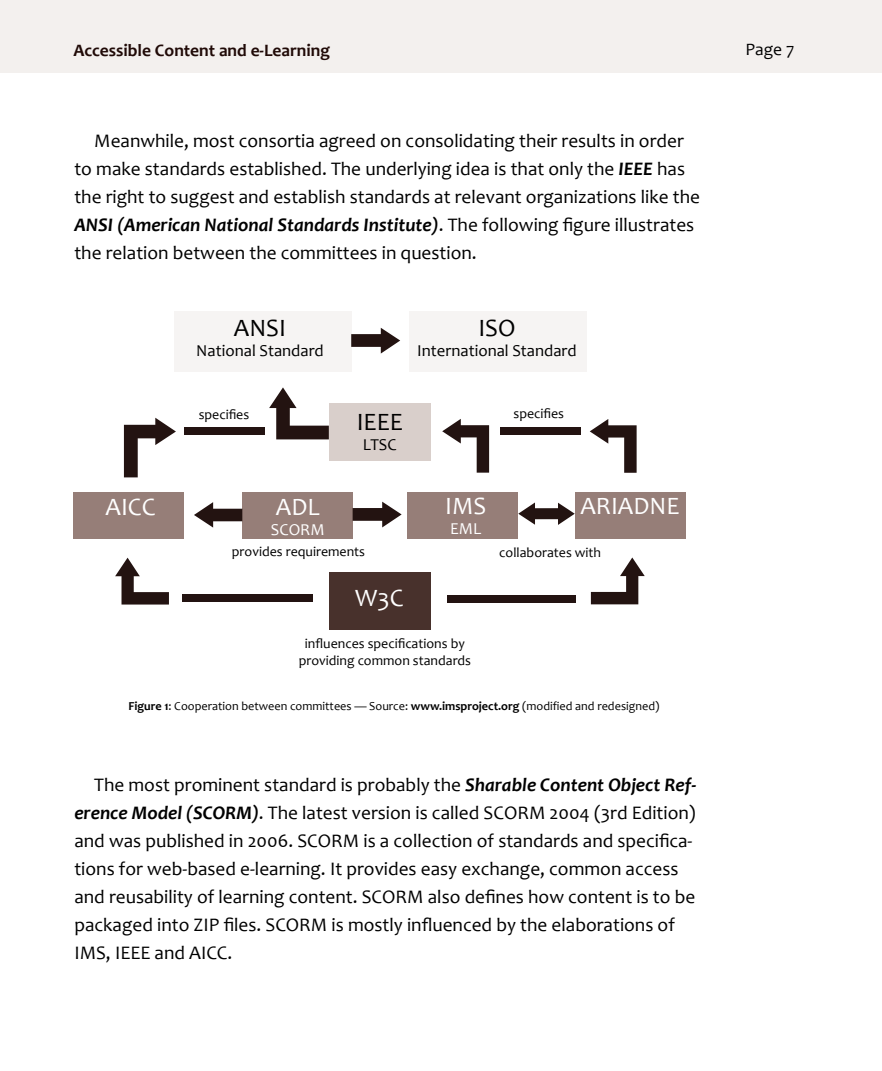
<style>
.page{position:relative;width:882px;height:1071px;background:#fff}
.page>*{position:absolute;margin:0;border:0;box-sizing:border-box;transform-origin:0 0}
.t1{font:25.03px "Candara";color:#fff}
.t2{font:25.03px "Candara";color:#000}
.t3{font:19.25px/28px "Candara";color:#000}
.t4{font:700 17.5px "Candara";color:#200a07}
.t5{font:17.5px "Candara";color:#000}
.t6{font:16.8px "Candara";color:#000}
.t7{font:16.8px "Candara";color:#fff}
.t8{font:14px/16.8px "Candara";color:#000;text-align:center}
.t9{font:12.25px "Candara";color:#000}
.s1{font-weight:700;font-style:italic}
.s2{font-weight:700}
</style>
<div class="page">
<div style="left:0;top:0;width:882px;height:72px;background:#f3f0ee"></div>
<div style="left:329px;top:572px;width:102px;height:57px;background:#48312c"></div>
<div style="left:174px;top:311px;width:177px;height:61px;background:#f6f4f3"></div>
<div style="left:409px;top:311px;width:177px;height:61px;background:#f6f4f3"></div>
<div style="left:329px;top:403px;width:102px;height:57px;background:#d9cfcb"></div>
<div style="left:74px;top:492px;width:110px;height:46px;background:#967e78"></div>
<div style="left:242px;top:492px;width:111px;height:47px;background:#967e78"></div>
<div style="left:408px;top:492px;width:110px;height:47px;background:#967e78"></div>
<div style="left:575px;top:492px;width:111px;height:46px;background:#967e78"></div>
<svg style="left:442px;top:419px;width:47px;height:54px"></svg>
<svg style="left:194px;top:502px;width:48px;height:26px"></svg>
<svg style="left:518px;top:502px;width:57px;height:23px"></svg>
<svg style="left:353px;top:502px;width:49px;height:25px"></svg>
<svg style="left:269px;top:387px;width:60px;height:52px"></svg>
<svg style="left:351px;top:328px;width:49px;height:26px"></svg>
<svg style="left:124px;top:418px;width:52px;height:59px"></svg>
<svg style="left:590px;top:419px;width:47px;height:54px"></svg>
<div style="left:500px;top:428px;width:80px;height:7px;background:#231311"></div>
<svg style="left:591px;top:557px;width:54px;height:47px"></svg>
<svg style="left:115px;top:558px;width:54px;height:47px"></svg>
<div style="left:447px;top:595px;width:129px;height:7px;background:#231311"></div>
<div style="left:185px;top:428px;width:80px;height:7px;background:#231311"></div>
<div style="left:182px;top:595px;width:131px;height:7px;background:#231311"></div>
<p class="t4" style="left:73px;top:40px;width:258px">Accessible Content and e-Learning</p>
<p class="t5" style="left:746px;top:39px;width:50px">Page 7</p>
<p class="t3" style="left:74px;top:127px;width:627px;text-indent:20px">Meanwhile, most consortia agreed on consolidating their results in order to make standards established. The underlying idea is that only the <span class="s1">IEEE</span> has the right to suggest and establish standards at relevant organizations like the <span class="s1">ANSI (American National Standards Institute)</span>. The following figure illustrates the relation between the committees in question.</p>
<h1 class="t2" style="left:234px;top:313px;width:54px">ANSI</h1>
<p class="t6" style="left:196px;top:340px;width:129px">National Standard</p>
<h1 class="t2" style="left:478px;top:313px;width:39px">ISO</h1>
<p class="t6" style="left:417px;top:341px;width:161px">International Standard</p>
<p class="t8" style="left:199px;top:406px;width:52px">specifies</p>
<p class="t8" style="left:514px;top:405px;width:52px">specifies</p>
<h1 class="t2" style="left:357px;top:407px;width:48px">IEEE</h1>
<p class="t6" style="left:363px;top:435px;width:35px">LTSC</p>
<h1 class="t1" style="left:106px;top:492px;width:51px">AICC</h1>
<h1 class="t1" style="left:276px;top:491px;width:45px">ADL</h1>
<p class="t7" style="left:271px;top:519px;width:55px">SCORM</p>
<h1 class="t1" style="left:445px;top:491px;width:43px">IMS</h1>
<p class="t7" style="left:450px;top:519px;width:33px">EML</p>
<h1 class="t1" style="left:580px;top:491px;width:101px">ARIADNE</h1>
<p class="t8" style="left:232px;top:543px;width:135px">provides requirements</p>
<h1 class="t1" style="left:355px;top:583px;width:50px">W3C</h1>
<p class="t8" style="left:299px;top:635px;width:174px">influences specifications by providing common standards</p>
<p class="t8" style="left:499px;top:544px;width:103px">collaborates with</p>
<p class="t9" style="left:128px;top:699px;width:533px"><span class="s2">Figure 1</span>: Cooperation between committees — Source: <span class="s2">www.imsproject.org</span> (modified and redesigned)</p>
<p class="t3" style="left:74px;top:771px;width:623px;text-indent:20px">The most prominent standard is probably the <span class="s1">Sharable Content Object Ref&shy;erence Model (SCORM)</span>. The latest version is called SCORM 2004 (3rd Edition) and was published in 2006. SCORM is a collection of standards and specifica&shy;tions for web-based e-learning. It provides easy exchange, common access and reusability of learning content. SCORM also defines how content is to be packaged into ZIP files. SCORM is mostly influenced by the elaborations of IMS, IEEE and AICC.</p>
</div>
